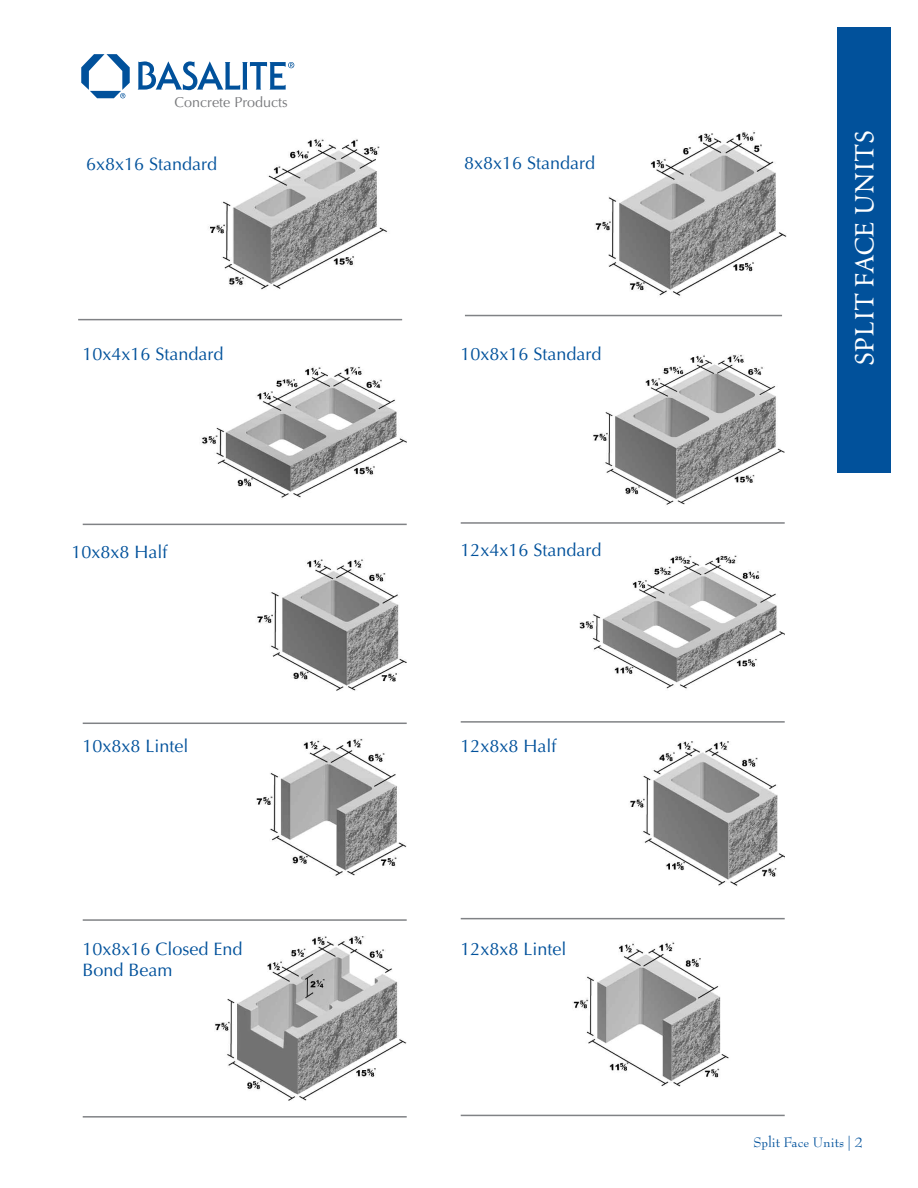
<style>
.page{position:relative;width:918px;height:1188px;background:#fff}
.page>*{position:absolute;margin:0;border:0;box-sizing:border-box;transform-origin:0 0}
.t1{font:36px "Poetica Chancery IV";color:#fff}
.t2{font:18px/21.6px "Optima LT Std";color:#01519b}
.t3{font:15px "Bernhard Modern Std";color:#01519b}
.t4{font:14.4px "Optima LT Std";color:#78797c}
</style>
<div class="page">
<img style="left:257px;top:559px;width:149px;height:132px">
<img style="left:202px;top:366px;width:204px;height:132px">
<img style="left:256px;top:739px;width:151px;height:137px">
<hr style="left:83px;top:524px;width:324px;height:1px;background:#808285">
<hr style="left:83px;top:723px;width:324px;height:1px;background:#808285">
<hr style="left:83px;top:919px;width:324px;height:2px;background:#808285">
<hr style="left:83px;top:1116px;width:324px;height:2px;background:#808285">
<img style="left:593px;top:354px;width:191px;height:151px">
<img style="left:579px;top:555px;width:205px;height:134px">
<svg style="left:138px;top:61px;width:156px;height:29px"></svg>
<svg style="left:81px;top:54px;width:49px;height:44px"></svg>
<div style="left:837px;top:27px;width:54px;height:445px;background:#01519b"></div>
<hr style="left:461px;top:522px;width:324px;height:2px;background:#808285">
<hr style="left:461px;top:721px;width:324px;height:2px;background:#808285">
<hr style="left:461px;top:918px;width:324px;height:1px;background:#808285">
<hr style="left:461px;top:1115px;width:324px;height:1px;background:#808285">
<img style="left:215px;top:936px;width:191px;height:165px">
<img style="left:630px;top:741px;width:154px;height:145px">
<img style="left:572px;top:941px;width:157px;height:146px">
<img style="left:208px;top:139px;width:180px;height:151px">
<img style="left:595px;top:132px;width:192px;height:164px">
<hr style="left:78px;top:319px;width:324px;height:1px;background:#808285">
<hr style="left:465px;top:315px;width:317px;height:1px;background:#808285">
<p class="t4" style="left:175px;top:97px;width:115px">Concrete Products</p>
<p class="t2" style="left:86px;top:155px;width:133px">6x8x16 Standard</p>
<p class="t2" style="left:464px;top:154px;width:133px">8x8x16 Standard</p>
<p class="t2" style="left:82px;top:345px;width:143px">10x4x16 Standard</p>
<p class="t2" style="left:460px;top:345px;width:143px">10x8x16 Standard</p>
<p class="t2" style="left:72px;top:543px;width:98px">10x8x8 Half</p>
<p class="t2" style="left:460px;top:541px;width:143px">12x4x16 Standard</p>
<p class="t2" style="left:82px;top:737px;width:108px">10x8x8 Lintel</p>
<p class="t2" style="left:460px;top:737px;width:98px">12x8x8 Half</p>
<p class="t2" style="left:82px;top:940px;width:162px">10x8x16 Closed End<br>Bond Beam</p>
<p class="t2" style="left:460px;top:940px;width:108px">12x8x8 Lintel</p>
<h1 class="t1" style="left:848px;top:366px;width:237px;rotate:-90deg">SPLIT FACE UNITS</h1>
<p class="t3" style="left:753px;top:1136px;width:111px">Split Face Units | 2</p>
</div>
